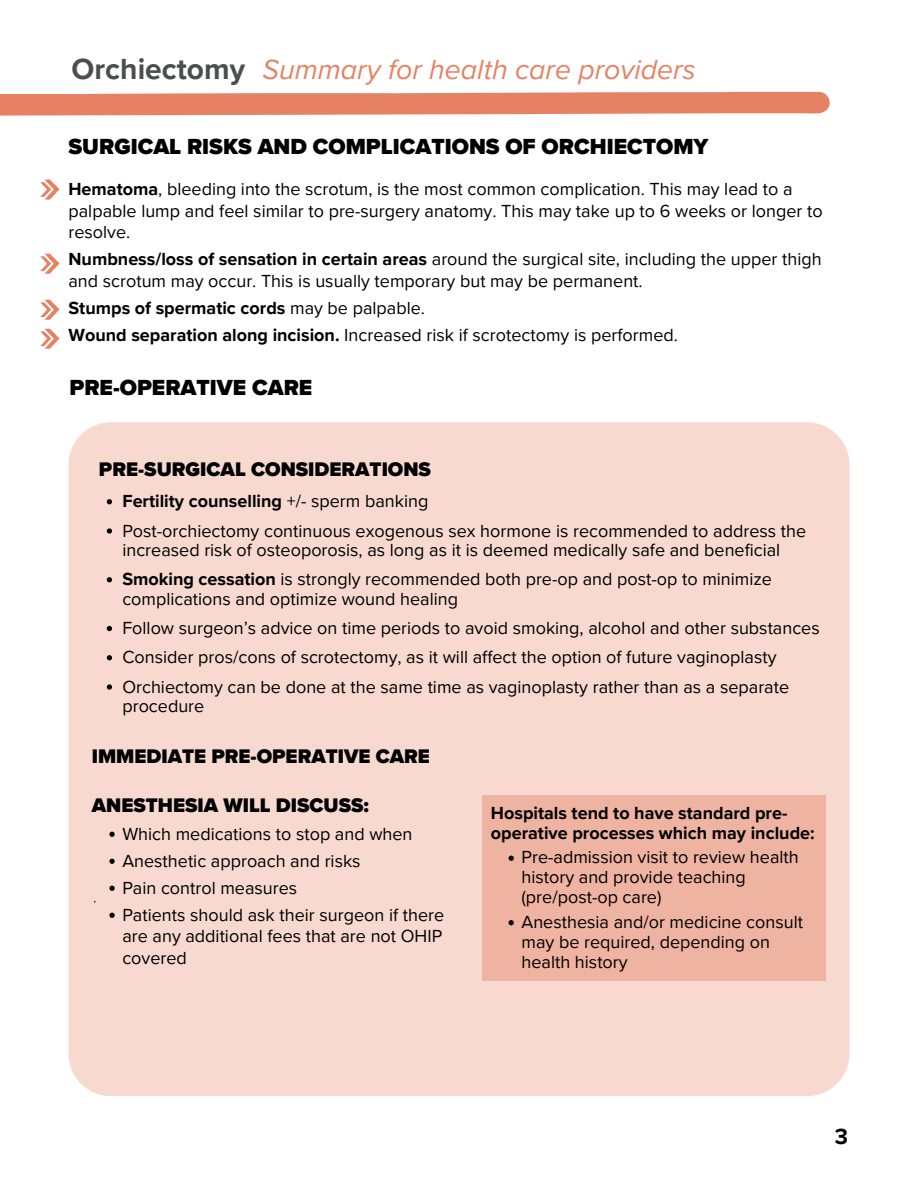
<style>
.page{position:relative;width:918px;height:1188px;background:#fff}
.page>*{position:absolute;margin:0;border:0;box-sizing:border-box;transform-origin:0 0}
.t1{font:italic 28.5px "Proxima Nova";color:#e68263}
.t2{font:900 22.5px "Proxima Nova";color:#000}
.t3{font:700 22.5px "Proxima Nova";color:#000}
.t4{font:900 20.25px "Proxima Nova";color:#000}
.t5{font:18px/21.8px "Proxima Nova";color:#000}
.t6{font:700 18px "Proxima Nova";color:#000}
.s1{font-weight:700;font-style:normal;font-size:30px;color:#4c4d4f}
.s2{font-weight:700}
.s3{font-weight:400}
</style>
<div class="page">
<div style="left:68px;top:422px;width:782px;height:674px;background:#f7d9d0"></div>
<div style="left:483px;top:796px;width:343px;height:185px;background:#efb3a1"></div>
<svg style="left:509px;top:920px;width:5px;height:5px"></svg>
<svg style="left:509px;top:856px;width:5px;height:5px"></svg>
<svg style="left:40px;top:329px;width:19px;height:20px"></svg>
<svg style="left:40px;top:300px;width:19px;height:20px"></svg>
<svg style="left:0;top:92px;width:830px;height:24px;background:#e88f73"></svg>
<svg style="left:40px;top:179px;width:19px;height:21px"></svg>
<svg style="left:40px;top:254px;width:19px;height:20px"></svg>
<svg style="left:107px;top:499px;width:5px;height:5px"></svg>
<svg style="left:107px;top:528px;width:5px;height:6px"></svg>
<svg style="left:107px;top:577px;width:5px;height:5px"></svg>
<svg style="left:107px;top:626px;width:5px;height:5px"></svg>
<svg style="left:107px;top:655px;width:5px;height:5px"></svg>
<svg style="left:107px;top:684px;width:5px;height:6px"></svg>
<svg style="left:109px;top:832px;width:6px;height:5px"></svg>
<svg style="left:109px;top:859px;width:6px;height:5px"></svg>
<svg style="left:109px;top:886px;width:6px;height:5px"></svg>
<svg style="left:109px;top:913px;width:6px;height:5px"></svg>
<p class="t1" style="left:72px;top:53px;width:626px"><span class="s1">Orchiectomy</span> Summary for health care providers</p>
<p class="t2" style="left:68px;top:134px;width:642px">SURGICAL RISKS AND COMPLICATIONS OF ORCHIECTOMY</p>
<p class="t5" style="left:68px;top:178px;width:756px"><span class="s2">Hematoma</span>, bleeding into the scrotum, is the most common complication. This may lead to a palpable lump and feel similar to pre-surgery anatomy. This may take up to 6 weeks or longer to resolve.</p>
<p class="t5" style="left:68px;top:249px;width:755px"><span class="s2">Numbness/loss of sensation in certain areas</span> around the surgical site, including the upper thigh and scrotum may occur. This is usually temporary but may be permanent.</p>
<p class="t5" style="left:68px;top:295px;width:611px;line-height:27px"><span class="s2">Stumps of spermatic cords</span> may be palpable.<br><span class="s2">Wound separation along incision.</span> Increased risk if scrotectomy is performed.</p>
<p class="t2" style="left:70px;top:375px;width:244px">PRE-OPERATIVE CARE</p>
<p class="t4" style="left:99px;top:457px;width:334px">PRE-SURGICAL CONSIDERATIONS</p>
<p class="t6" style="left:122px;top:491px;width:307px">Fertility counselling <span class="s3">+/- sperm banking</span></p>
<p class="t5" style="left:122px;top:521px;width:685px;line-height:19.5px">Post-orchiectomy continuous exogenous sex hormone is recommended to address the increased risk of osteoporosis, as long as it is deemed medically safe and beneficial</p>
<p class="t5" style="left:122px;top:569px;width:651px"><span class="s2">Smoking cessation</span> is strongly recommended both pre-op and post-op to minimize</p>
<p class="t5" style="left:122px;top:585px;width:699px;line-height:29.2px">complications and optimize wound healing<br>Follow surgeon’s advice on time periods to avoid smoking, alcohol and other substances Consider pros/cons of scrotectomy, as it will affect the option of future vaginoplasty Orchiectomy can be done at the same time as vaginoplasty rather than as a separate</p>
<p class="t5" style="left:122px;top:696px;width:83px">procedure</p>
<p class="t4" style="left:92px;top:744px;width:340px">IMMEDIATE PRE-OPERATIVE CARE</p>
<p class="t4" style="left:92px;top:793px;width:279px">ANESTHESIA WILL DISCUSS:</p>
<p class="t6" style="left:491px;top:802px;width:298px">Hospitals tend to have standard pre-</p>
<p class="t5" style="left:122px;top:823px;width:292px">Which medications to stop and when</p>
<p class="t6" style="left:491px;top:822px;width:325px">operative processes which may include:</p>
<p class="t5" style="left:122px;top:850px;width:240px">Anesthetic approach and risks</p>
<p class="t5" style="left:522px;top:848px;width:279px;line-height:19.8px">Pre-admission visit to review health history and provide teaching</p>
<p class="t5" style="left:122px;top:877px;width:176px">Pain control measures</p>
<p class="t5" style="left:522px;top:887px;width:142px">(pre/post-op care)</p>
<p class="t5" style="left:122px;top:904px;width:323px">Patients should ask their surgeon if there</p>
<p class="t5" style="left:522px;top:911px;width:283px">Anesthesia and/or medicine consult</p>
<p class="t5" style="left:122px;top:926px;width:321px">are any additional fees that are not OHIP</p>
<p class="t5" style="left:522px;top:931px;width:250px">may be required, depending on</p>
<p class="t5" style="left:122px;top:948px;width:66px">covered</p>
<p class="t5" style="left:522px;top:951px;width:108px">health history</p>
<p class="t3" style="left:835px;top:1124px;width:15px">3</p>
</div>
